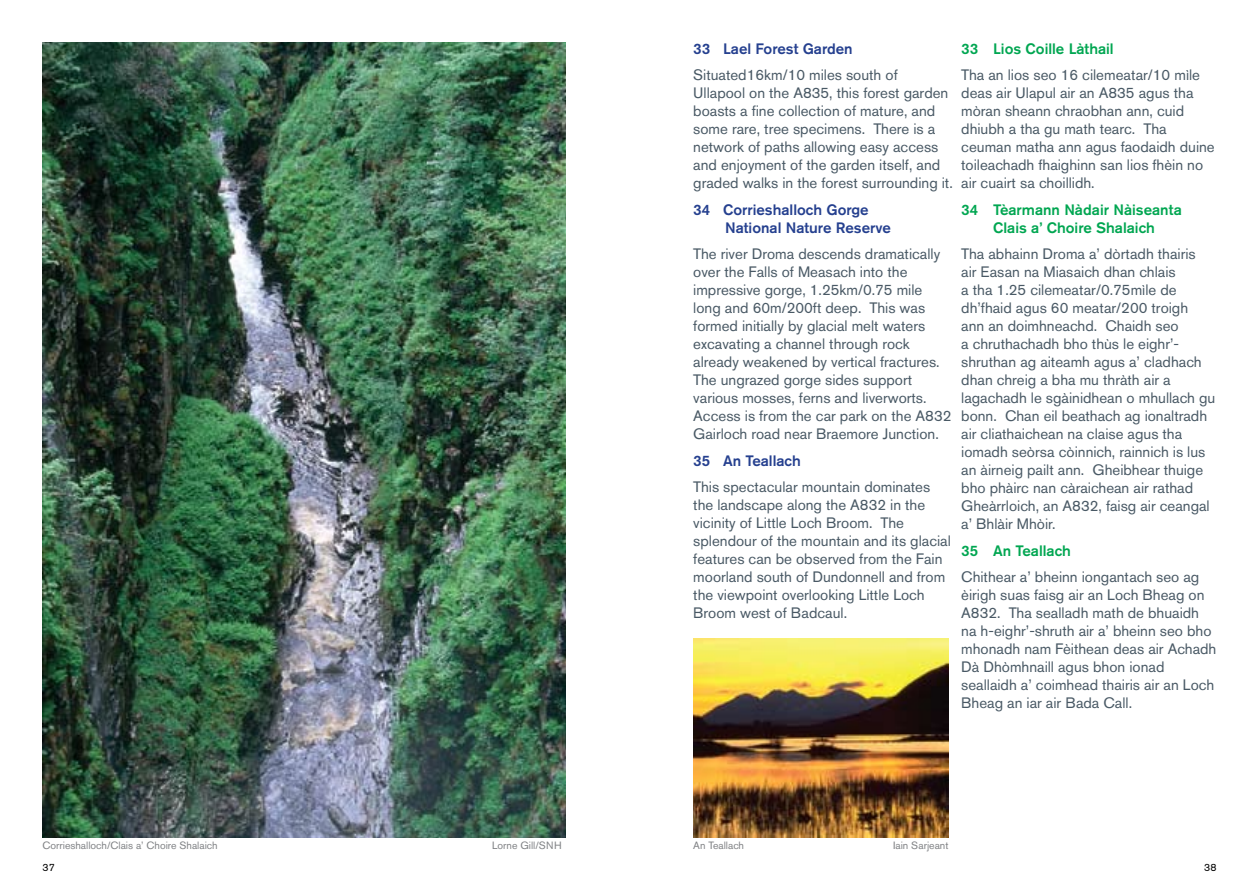
<style>
.page{position:relative;width:1259px;height:893px;background:#fff}
.page>*{position:absolute;margin:0;border:0;box-sizing:border-box;transform-origin:0 0}
.t1{font:15px/18px "Akzidenz Grotesk BE";color:#495965}
.t2{font:500 15px/18px "Akzidenz Grotesk BE";color:#00a651;text-align:center}
.t3{font:500 15px/18px "Akzidenz Grotesk BE";color:#25408f}
.t4{font:10.5px "Akzidenz Grotesk BE";color:#808285}
.t5{font:10.5px "Akzidenz Grotesk BE";color:#000}
.s1{font-weight:500;color:#25408f}
.s2{font-weight:500;color:#00a651}
</style>
<div class="page">
<img style="left:693px;top:639px;width:255px;height:199px">
<img style="left:43px;top:43px;width:523px;height:795px">
<p class="t1" style="left:693px;top:35px;width:206px;line-height:26.5px"><span class="s1">33 Lael Forest Garden<br></span>Situated16km/10 miles south of</p>
<p class="t1" style="left:693px;top:84px;width:261px">Ullapool on the A835, this forest garden boasts a fine collection of mature, and some rare, tree specimens. There is a network of paths allowing easy access and enjoyment of the garden itself, and graded walks in the forest surrounding it.</p>
<p class="t3" style="left:725px;top:200px;width:167px;text-indent:-32px">34 Corrieshalloch Gorge<br>National Nature Reserve</p>
<p class="t1" style="left:693px;top:245px;width:260px">The river Droma descends dramatically over the Falls of Measach into the impressive gorge, 1.25km/0.75 mile long and 60m/200ft deep. This was formed initially by glacial melt waters excavating a channel through rock already weakened by vertical fractures.<br>The ungrazed gorge sides support various mosses, ferns and liverworts.<br>Access is from the car park on the A832<br>Gairloch road near Braemore Junction.</p>
<p class="t1" style="left:693px;top:447px;width:238px;line-height:26.5px"><span class="s1">35 An Teallach<br></span>This spectacular mountain dominates</p>
<p class="t1" style="left:693px;top:496px;width:259px">the landscape along the A832 in the vicinity of Little Loch Broom. The splendour of the mountain and its glacial features can be observed from the Fain moorland south of Dundonnell and from the viewpoint overlooking Little Loch Broom west of Badcaul.</p>
<p class="t1" style="left:961px;top:35px;width:240px;line-height:26.5px"><span class="s2">33 Lios Coille Làthail<br></span>Tha an lios seo 16 cilemeatar/10 mìle</p>
<p class="t1" style="left:961px;top:84px;width:255px">deas air Ulapul air an A835 agus tha mòran sheann chraobhan ann, cuid dhiubh a tha gu math tearc. Tha ceuman matha ann agus faodaidh duine toileachadh fhaighinn san lios fhèin no air cuairt sa choillidh.</p>
<p class="t2" style="left:961px;top:200px;width:222px">34 Tèarmann Nàdair Nàiseanta<br>Clais a’ Choire Shalaich</p>
<p class="t1" style="left:961px;top:245px;width:256px">Tha abhainn Droma a’ dòrtadh thairis<br>air Easan na Miasaich dhan chlais<br>a tha 1.25 cilemeatar/0.75mìle de dh’fhaid agus 60 meatar/200 troigh<br>ann an doimhneachd. Chaidh seo<br>a chruthachadh bho thùs le eighr’- shruthan ag aiteamh agus a’ cladhach dhan chreig a bha mu thràth air a lagachadh le sgàinidhean o mhullach gu bonn. Chan eil beathach ag ionaltradh air cliathaichean na claise agus tha iomadh seòrsa còinnich, rainnich is lus an àirneig pailt ann. Gheibhear thuige bho phàirc nan càraichean air rathad Gheàrrloich, an A832, faisg air ceangal a’ Bhlàir Mhòir.</p>
<p class="t1" style="left:961px;top:537px;width:240px;line-height:26.5px"><span class="s2">35 An Teallach<br></span>Chithear a’ bheinn iongantach seo ag</p>
<p class="t1" style="left:961px;top:586px;width:257px">èirigh suas faisg air an Loch Bheag on A832. Tha sealladh math de bhuaidh na h-eighr’-shruth air a’ bheinn seo bho mhonadh nam Fèithean deas air Achadh Dà Dhòmhnaill agus bhon ionad seallaidh a’ coimhead thairis air an Loch Bheag an iar air Bada Call.</p>
<p class="t4" style="left:43px;top:839px;width:177px">Corrieshalloch/Clais a’ Choire Shalaich</p>
<p class="t4" style="left:492px;top:839px;width:71px">Lorne Gill/SNH</p>
<p class="t4" style="left:693px;top:839px;width:52px">An Teallach</p>
<p class="t4" style="left:893px;top:839px;width:57px">Iain Sarjeant</p>
<p class="t5" style="left:43px;top:861px;width:14px">37</p>
<p class="t5" style="left:1204px;top:861px;width:14px">38</p>
</div>
